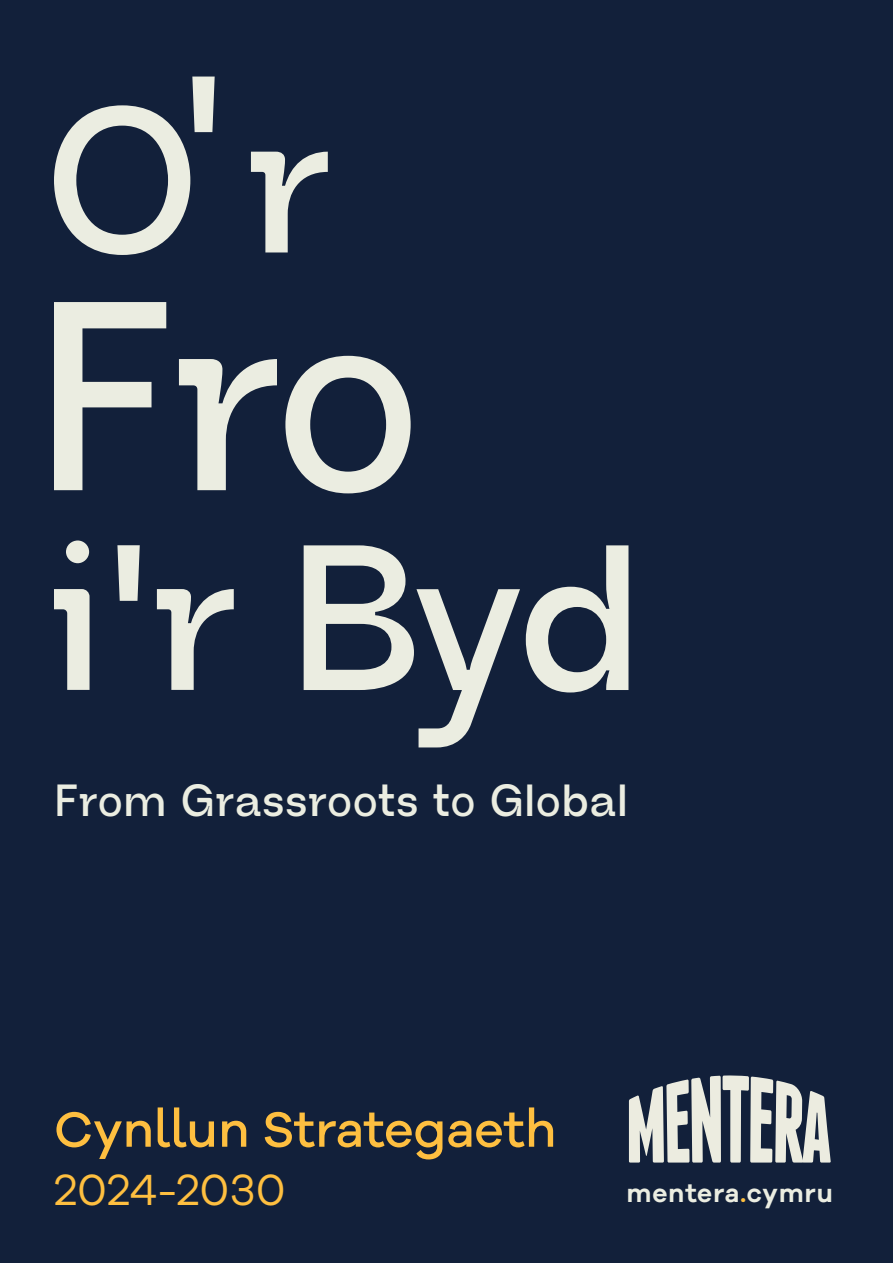
<style>
.page{position:relative;width:893px;height:1263px;background:#12203a}
.page>*{position:absolute;margin:0;border:0;box-sizing:border-box;transform-origin:0 0}
.t1{font:500 51px "Galano Grotesque Alt";color:#febf40}
.t2{font:600 45px "Neue Regrade";letter-spacing:.03em;color:#ebede1}
.t3{font:45px "Galano Grotesque Alt";color:#febf40}
.t4{font:600 26.4px "Galano Grotesque Alt";letter-spacing:.03em;color:#ebede1}
.s1{color:#febf40}
</style>
<div class="page">
<svg style="left:54px;top:77px;width:161px;height:178px"></svg>
<svg style="left:251px;top:152px;width:77px;height:100px"></svg>
<svg style="left:54px;top:302px;width:112px;height:188px"></svg>
<svg style="left:179px;top:359px;width:98px;height:131px"></svg>
<svg style="left:285px;top:356px;width:126px;height:137px"></svg>
<svg style="left:629px;top:1075px;width:202px;height:87px"></svg>
<svg style="left:54px;top:540px;width:36px;height:150px"></svg>
<svg style="left:117px;top:545px;width:23px;height:56px"></svg>
<svg style="left:157px;top:589px;width:77px;height:101px"></svg>
<svg style="left:304px;top:545px;width:216px;height:202px"></svg>
<svg style="left:526px;top:545px;width:102px;height:147px"></svg>
<p class="t2" style="left:54px;top:770px;width:575px">From Grassroots to Global</p>
<p class="t1" style="left:54px;top:1096px;width:504px">Cynllun Strategaeth</p>
<p class="t3" style="left:54px;top:1161px;width:233px">2024-2030</p>
<p class="t4" style="left:627px;top:1176px;width:208px">mentera<span class="s1">.</span>cymru</p>
</div>
